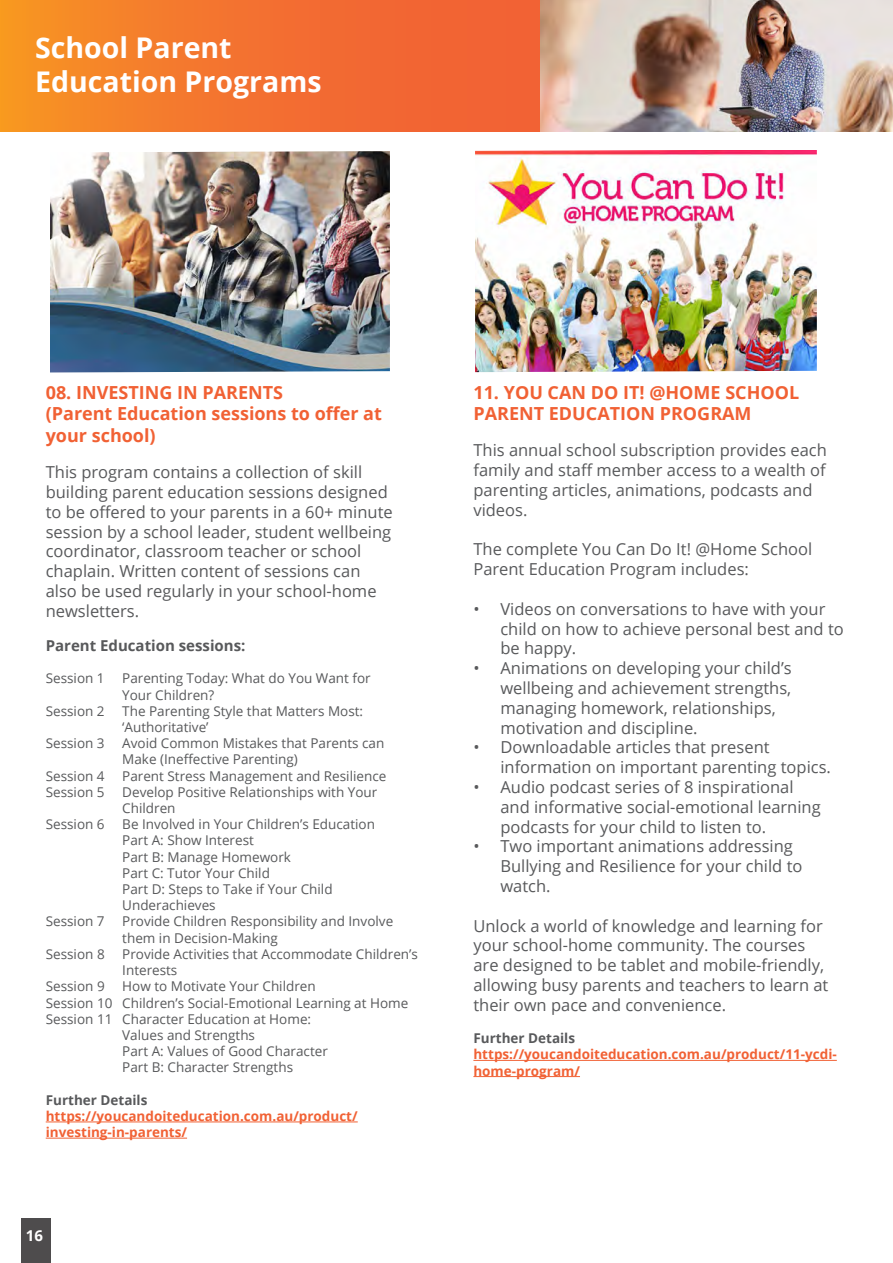
<style>
.page{position:relative;width:893px;height:1263px;background:#fff}
.page>*{position:absolute;margin:0;border:0;box-sizing:border-box;transform-origin:0 0}
.t1{font:700 28.5px/34.2px "Open Sans";color:#fff}
.t2{font:700 18px/21.6px "Open Sans";color:#f16134}
.t3{font:16.5px/19.8px "Open Sans";color:#58595b}
.t4{font:700 15px "Open Sans";color:#58595b}
.t5{font:700 15px "Open Sans";color:#fff}
.t6{font:13.5px/16.2px "Open Sans";color:#58595b}
.t7{font:700 13.5px/16.2px "Open Sans";color:#f16134}
.t8{font:700 13.5px "Open Sans";color:#58595b}
</style>
<div class="page">
<div style="left:21px;top:1218px;width:30px;height:45px;background:#4e4c4d"></div>
<svg style="left:0;top:0;width:541px;height:131px;background:#f3742e"></svg>
<hr style="left:473px;top:1060px;width:364px;height:1px;background:#f16134">
<hr style="left:473px;top:1076px;width:107px;height:1px;background:#f16134">
<img style="left:475px;top:150px;width:342px;height:222px">
<hr style="left:46px;top:1121px;width:312px;height:1px;background:#f16134">
<hr style="left:46px;top:1138px;width:141px;height:1px;background:#f16134">
<img style="left:50px;top:151px;width:340px;height:221px">
<img style="left:541px;top:0;width:352px;height:131px">
<h1 class="t1" style="left:35px;top:30px;width:288px">School Parent<br>Education Programs</h1>
<p class="t2" style="left:46px;top:381px;width:338px">08. INVESTING IN PARENTS<br>(Parent Education sessions to offer at your school)</p>
<p class="t3" style="left:46px;top:462px;width:348px">This program contains a collection of skill building parent education sessions designed to be offered to your parents in a 60+ minute session by a school leader, student wellbeing coordinator, classroom teacher or school chaplain. Written content of sessions can also be used regularly in your school-home newsletters.</p>
<p class="t4" style="left:46px;top:635px;width:201px">Parent Education sessions:</p>
<p class="t6" style="left:46px;top:670px;width:60px">Session 1</p>
<p class="t6" style="left:122px;top:670px;width:250px">Parenting Today: What do You Want for<br>Your Children?</p>
<p class="t6" style="left:46px;top:702px;width:60px">Session 2</p>
<p class="t6" style="left:122px;top:702px;width:242px">The Parenting Style that Matters Most: ‘Authoritative’</p>
<p class="t6" style="left:46px;top:735px;width:60px">Session 3</p>
<p class="t6" style="left:122px;top:735px;width:264px">Avoid Common Mistakes that Parents can<br>Make (Ineffective Parenting)</p>
<p class="t6" style="left:46px;top:767px;width:60px">Session 4</p>
<p class="t6" style="left:122px;top:767px;width:266px">Parent Stress Management and Resilience</p>
<p class="t6" style="left:46px;top:783px;width:60px">Session 5</p>
<p class="t6" style="left:122px;top:783px;width:257px">Develop Positive Relationships with Your<br>Children</p>
<p class="t6" style="left:46px;top:816px;width:60px">Session 6</p>
<p class="t6" style="left:122px;top:816px;width:254px">Be Involved in Your Children’s Education<br>Part A: Show Interest<br>Part B: Manage Homework<br>Part C: Tutor Your Child<br>Part D: Steps to Take if Your Child<br>Underachieves</p>
<p class="t6" style="left:46px;top:913px;width:60px">Session 7</p>
<p class="t6" style="left:122px;top:913px;width:272px">Provide Children Responsibility and Involve them in Decision-Making</p>
<p class="t6" style="left:46px;top:945px;width:60px">Session 8</p>
<p class="t6" style="left:122px;top:945px;width:297px">Provide Activities that Accommodate Children’s<br>Interests</p>
<p class="t6" style="left:46px;top:978px;width:60px">Session 9</p>
<p class="t6" style="left:122px;top:978px;width:195px">How to Motivate Your Children</p>
<p class="t6" style="left:46px;top:994px;width:364px">Session 10 Children’s Social-Emotional Learning at Home</p>
<p class="t6" style="left:46px;top:1010px;width:267px">Session 11 Character Education at Home:</p>
<p class="t6" style="left:122px;top:1026px;width:134px">Values and Strengths</p>
<p class="t6" style="left:122px;top:1043px;width:207px">Part A: Values of Good Character</p>
<p class="t6" style="left:122px;top:1059px;width:172px">Part B: Character Strengths</p>
<p class="t8" style="left:46px;top:1090px;width:103px">Further Details</p>
<p class="t7" style="left:46px;top:1107px;width:313px">https://youcandoiteducation.com.au/product/ investing-in-parents/</p>
<p class="t5" style="left:26px;top:1225px;width:19px">16</p>
<p class="t2" style="left:473px;top:381px;width:327px">11. YOU CAN DO IT! @HOME SCHOOL<br>PARENT EDUCATION PROGRAM</p>
<p class="t3" style="left:473px;top:440px;width:355px">This annual school subscription provides each family and staff member access to a wealth of parenting articles, animations, podcasts and videos.</p>
<p class="t3" style="left:473px;top:539px;width:340px">The complete You Can Do It! @Home School<br>Parent Education Program includes:</p>
<p class="t3" style="left:500px;top:598px;width:345px;text-indent:-27px">• Videos on conversations to have with your child on how to achieve personal best and to be happy.</p>
<p class="t3" style="left:500px;top:658px;width:293px;text-indent:-27px">• Animations on developing your child’s wellbeing and achievement strengths, managing homework, relationships, motivation and discipline.</p>
<p class="t3" style="left:500px;top:737px;width:332px;text-indent:-27px">• Downloadable articles that present information on important parenting topics.</p>
<p class="t3" style="left:500px;top:777px;width:322px;text-indent:-27px">• Audio podcast series of 8 inspirational and informative social-emotional learning podcasts for your child to listen to.</p>
<p class="t3" style="left:500px;top:836px;width:304px;text-indent:-27px">• Two important animations addressing<br>Bullying and Resilience for your child to watch.</p>
<p class="t3" style="left:473px;top:915px;width:357px">Unlock a world of knowledge and learning for your school-home community. The courses are designed to be tablet and mobile-friendly, allowing busy parents and teachers to learn at their own pace and convenience.</p>
<p class="t8" style="left:473px;top:1029px;width:103px">Further Details</p>
<p class="t7" style="left:473px;top:1046px;width:365px">https://youcandoiteducation.com.au/product/11-ycdi&shy;home-program/</p>
</div>
